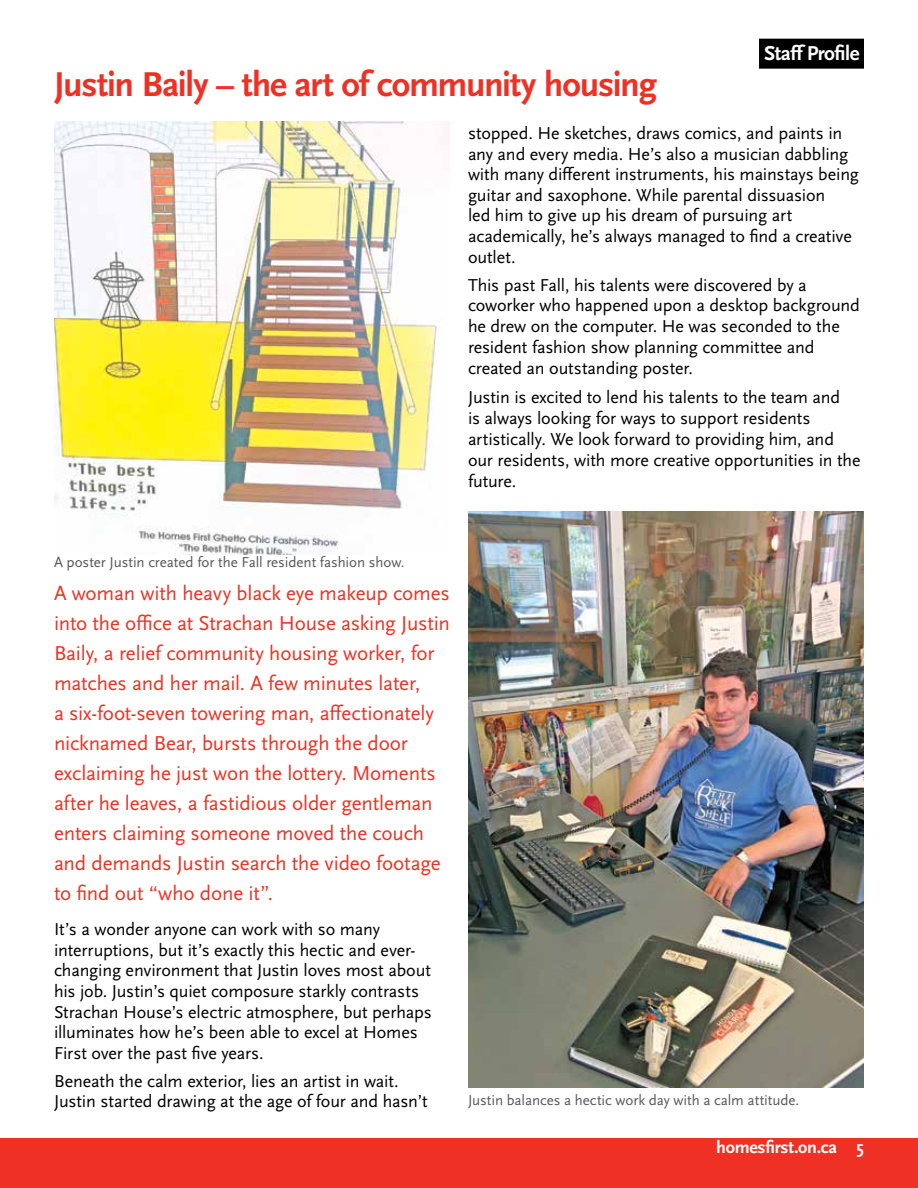
<style>
.page{position:relative;width:918px;height:1188px;background:#fff}
.page>*{position:absolute;margin:0;border:0;box-sizing:border-box;transform-origin:0 0}
.t1{font:700 36px "Scala Sans OT";letter-spacing:-.04em;color:#ee3124}
.t2{font:21px/30px "Scala Sans OT";letter-spacing:-.01em;color:#ee3124}
.t3{font:700 21px "Scala Sans OT";color:#fff}
.t4{font:18px/20.5px "Scala Sans OT";letter-spacing:-.01em;color:#000}
.t5{font:700 18px "Scala Sans OT";color:#fff}
.t6{font:15px "Scala Sans OT";letter-spacing:-.005em;color:#58595b}
</style>
<div class="page">
<div style="left:0;top:1138px;width:918px;height:50px;background:#ee3124"></div>
<div style="left:759px;top:39px;width:105px;height:30px;background:#000"></div>
<img style="left:54px;top:122px;width:383px;height:432px">
<img style="left:468px;top:512px;width:396px;height:576px">
<h1 class="t1" style="left:54px;top:64px;width:604px">Justin Baily – the art ofcommunity housing</h1>
<p class="t3" style="left:764px;top:42px;width:97px">Staff Profile</p>
<p class="t4" style="left:468px;top:123px;width:393px">stopped. He sketches, draws comics, and paints in any and every media. He’s also a musician dabbling with many different instruments, his mainstays being guitar and saxophone. While parental dissuasion<br>led him to give up his dream of pursuing art academically, he’s always managed to find a creative outlet.</p>
<p class="t4" style="left:468px;top:275px;width:393px">This past Fall, his talents were discovered by a coworker who happened upon a desktop background he drew on the computer. He was seconded to the resident fashion show planning committee and created an outstanding poster.</p>
<p class="t4" style="left:468px;top:387px;width:394px;line-height:21px">Justin is excited to lend his talents to the team and<br>is always looking for ways to support residents artistically. We look forward to providing him, and our residents, with more creative opportunities in the future.</p>
<p class="t6" style="left:54px;top:554px;width:352px">A poster Justin created for the Fall resident fashion show.</p>
<p class="t2" style="left:54px;top:578px;width:397px">A woman with heavy black eye makeup comes into the office at Strachan House asking Justin Baily, a relief community housing worker, for matches and her mail. A few minutes later,<br>a six-foot-seven towering man, affectionately nicknamed Bear, bursts through the door exclaiming he just won the lottery. Moments after he leaves, a fastidious older gentleman enters claiming someone moved the couch and demands Justin search the video footage to find out “who done it”.</p>
<p class="t4" style="left:54px;top:920px;width:379px">It’s a wonder anyone can work with so many interruptions, but it’s exactly this hectic and ever&shy;changing environment that Justin loves most about his job. Justin’s quiet composure starkly contrasts Strachan House’s electric atmosphere, but perhaps illuminates how he’s been able to excel at Homes First over the past five years.</p>
<p class="t4" style="left:54px;top:1071px;width:375px">Beneath the calm exterior, lies an artist in wait.<br>Justin started drawing at the age of four and hasn’t</p>
<p class="t6" style="left:468px;top:1092px;width:333px">Justin balances a hectic work day with a calm attitude.</p>
<p class="t5" style="left:716px;top:1137px;width:149px">homesfirst.on.ca 5</p>
</div>
